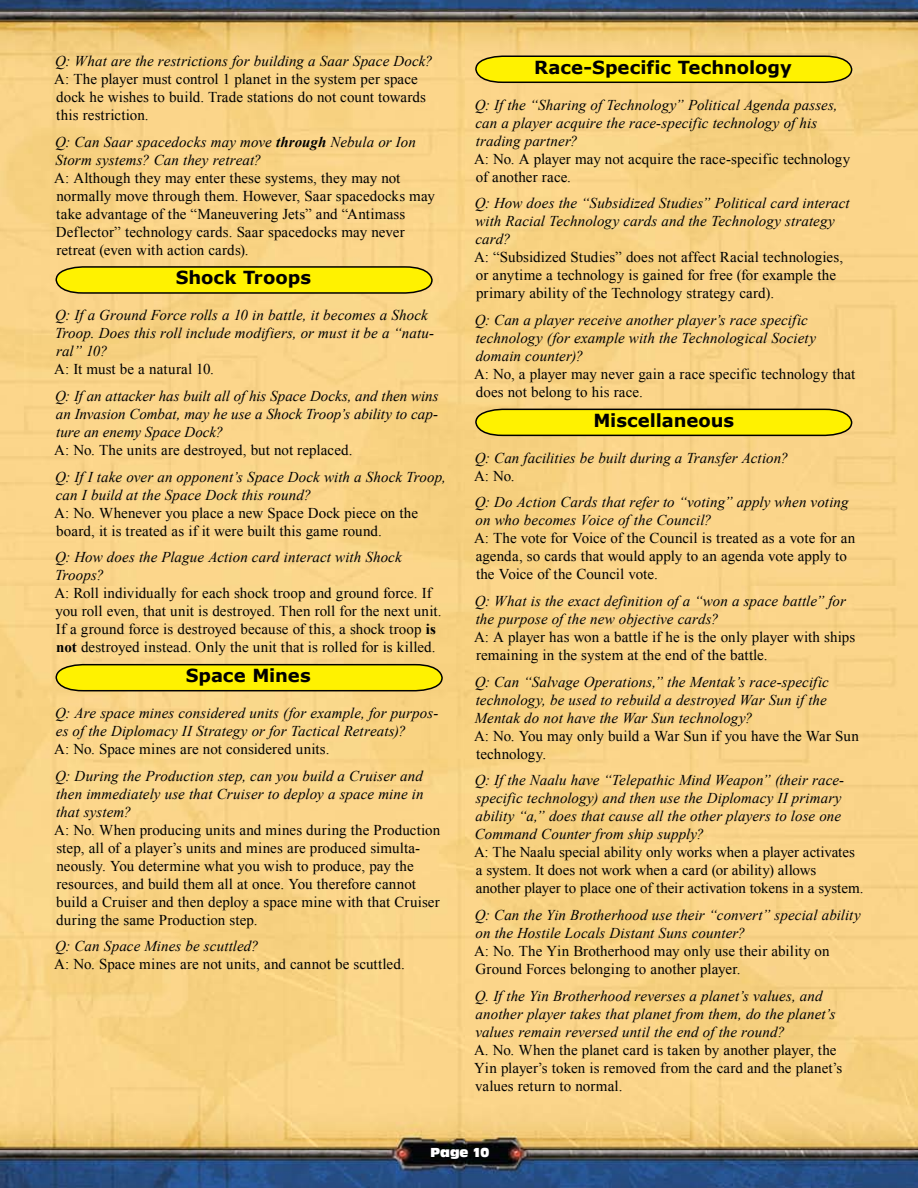
<style>
.page{position:relative;width:918px;height:1188px;background:#fff}
.page>*{position:absolute;margin:0;border:0;box-sizing:border-box;transform-origin:0 0}
.t1{font:700 18px "Verdana";color:#000}
.t2{font:15px/18px "Times New Roman";letter-spacing:.005em;color:#000}
.t3{font:italic 15px/18px "Times New Roman";letter-spacing:.005em;color:#000}
.t4{font:13.5px "Antique Oli T Comp";color:#fff}
.s1{font-weight:700}
</style>
<div class="page">
<img style="left:0;top:0;width:918px;height:1188px">
<svg style="left:55px;top:265px;width:378px;height:29px;background:#e3d50a"></svg>
<svg style="left:55px;top:663px;width:389px;height:29px;background:#e3d50a"></svg>
<svg style="left:474px;top:55px;width:379px;height:29px;background:#e3d50b"></svg>
<svg style="left:474px;top:408px;width:379px;height:29px;background:#e3d50a"></svg>
<p class="t3" style="left:55px;top:52px;width:379px">Q: What are the restrictions for building a Saar Space Dock?</p>
<p class="t2" style="left:54px;top:70px;width:373px">A: The player must control 1 planet in the system per space dock he wishes to build. Trade stations do not count towards this restriction.</p>
<p class="t3" style="left:55px;top:132px;width:362px">Q: Can Saar spacedocks may move <span class="s1">through</span> Nebula or Ion<br>Storm systems? Can they retreat?</p>
<p class="t2" style="left:54px;top:168px;width:382px">A: Although they may enter these systems, they may not normally move through them. However, Saar spacedocks may take advantage of the “Maneuvering Jets” and “Antimass Deflector” technology cards. Saar spacedocks may never retreat (even with action cards).</p>
<p class="t1" style="left:176px;top:266px;width:137px">Shock Troops</p>
<p class="t3" style="left:55px;top:306px;width:381px">Q: If a Ground Force rolls a 10 in battle, it becomes a Shock<br>Troop. Does this roll include modifiers, or must it be a “natu&shy;ral” 10?</p>
<p class="t2" style="left:54px;top:360px;width:161px">A: It must be a natural 10.</p>
<p class="t3" style="left:55px;top:387px;width:385px;text-align:justify">Q: If an attacker has built all of his Space Docks, and then wins an Invasion Combat, may he use a Shock Troop’s ability to cap&shy;ture an enemy Space Dock?</p>
<p class="t2" style="left:54px;top:441px;width:300px">A: No. The units are destroyed, but not replaced.</p>
<p class="t3" style="left:55px;top:467px;width:392px">Q: If I take over an opponent’s Space Dock with a Shock Troop, can I build at the Space Dock this round?</p>
<p class="t2" style="left:54px;top:503px;width:365px">A: No. Whenever you place a new Space Dock piece on the board, it is treated as if it were built this game round.</p>
<p class="t3" style="left:55px;top:548px;width:348px">Q: How does the Plague Action card interact with Shock<br>Troops?</p>
<p class="t2" style="left:54px;top:584px;width:389px">A: Roll individually for each shock troop and ground force. If you roll even, that unit is destroyed. Then roll for the next unit.<br>If a ground force is destroyed because of this, a shock troop <span class="s1">is not</span> destroyed instead. Only the unit that is rolled for is killed.</p>
<p class="t1" style="left:186px;top:664px;width:127px">Space Mines</p>
<p class="t3" style="left:55px;top:704px;width:385px">Q: Are space mines considered units (for example, for purpos&shy;es of the Diplomacy II Strategy or for Tactical Retreats)?</p>
<p class="t2" style="left:54px;top:740px;width:277px">A: No. Space mines are not considered units.</p>
<p class="t3" style="left:55px;top:766px;width:370px;text-align:justify">Q: During the Production step, can you build a Cruiser and then immediately use that Cruiser to deploy a space mine in that system?</p>
<p class="t2" style="left:54px;top:820px;width:387px">A: No. When producing units and mines during the Production step, all of a player’s units and mines are produced simulta&shy;neously. You determine what you wish to produce, pay the resources, and build them all at once. You therefore cannot build a Cruiser and then deploy a space mine with that Cruiser during the same Production step.</p>
<p class="t3" style="left:55px;top:937px;width:205px">Q: Can Space Mines be scuttled?</p>
<p class="t2" style="left:54px;top:955px;width:352px">A: No. Space mines are not units, and cannot be scuttled.</p>
<p class="t1" style="left:534px;top:56px;width:259px">Race-Specific Technology</p>
<p class="t3" style="left:475px;top:95px;width:364px">Q: If the “Sharing of Technology” Political Agenda passes, can a player acquire the race-specific technology of his trading partner?</p>
<p class="t2" style="left:474px;top:149px;width:378px">A: No. A player may not acquire the race-specific technology of another race.</p>
<p class="t3" style="left:475px;top:194px;width:376px">Q: How does the “Subsidized Studies” Political card interact with Racial Technology cards and the Technology strategy card?</p>
<p class="t2" style="left:474px;top:248px;width:371px">A: “Subsidized Studies” does not affect Racial technologies, or anytime a technology is gained for free (for example the primary ability of the Technology strategy card).</p>
<p class="t3" style="left:475px;top:311px;width:343px">Q: Can a player receive another player’s race specific technology (for example with the Technological Society domain counter)?</p>
<p class="t2" style="left:474px;top:365px;width:383px">A: No, a player may never gain a race specific technology that does not belong to his race.</p>
<p class="t1" style="left:593px;top:409px;width:142px">Miscellaneous</p>
<p class="t3" style="left:475px;top:448px;width:315px">Q: Can facilities be built during a Transfer Action?</p>
<p class="t2" style="left:474px;top:467px;width:42px">A: No.</p>
<p class="t3" style="left:475px;top:493px;width:375px">Q: Do Action Cards that refer to “voting” apply when voting on who becomes Voice of the Council?</p>
<p class="t2" style="left:474px;top:529px;width:383px">A: The vote for Voice of the Council is treated as a vote for an agenda, so cards that would apply to an agenda vote apply to the Voice of the Council vote.</p>
<p class="t3" style="left:475px;top:592px;width:373px">Q: What is the exact definition of a “won a space battle” for the purpose of the new objective cards?</p>
<p class="t2" style="left:474px;top:628px;width:383px">A: A player has won a battle if he is the only player with ships remaining in the system at the end of the battle.</p>
<p class="t3" style="left:475px;top:672px;width:356px">Q: Can “Salvage Operations,” the Mentak’s race-specific technology, be used to rebuild a destroyed War Sun if the<br>Mentak do not have the War Sun technology?</p>
<p class="t2" style="left:474px;top:726px;width:386px">A: No. You may only build a War Sun if you have the War Sun technology.</p>
<p class="t3" style="left:475px;top:771px;width:371px">Q: If the Naalu have “Telepathic Mind Weapon” (their race&shy;specific technology) and then use the Diplomacy II primary ability “a,” does that cause all the other players to lose one Command Counter from ship supply?</p>
<p class="t2" style="left:474px;top:843px;width:391px">A: The Naalu special ability only works when a player activates a system. It does not work when a card (or ability) allows<br>another player to place one of their activation tokens in a system.</p>
<p class="t3" style="left:475px;top:906px;width:387px">Q: Can the Yin Brotherhood use their “convert” special ability on the Hostile Locals Distant Suns counter?</p>
<p class="t2" style="left:474px;top:942px;width:357px">A: No. The Yin Brotherhood may only use their ability on<br>Ground Forces belonging to another player.</p>
<p class="t3" style="left:475px;top:986px;width:362px">Q. If the Yin Brotherhood reverses a planet’s values, and another player takes that planet from them, do the planet’s values remain reversed until the end of the round?</p>
<p class="t2" style="left:474px;top:1040px;width:370px">A. No. When the planet card is taken by another player, the<br>Yin player’s token is removed from the card and the planet’s values return to normal.</p>
<p class="t4" style="left:431px;top:1145px;width:60px">Page 10</p>
</div>
